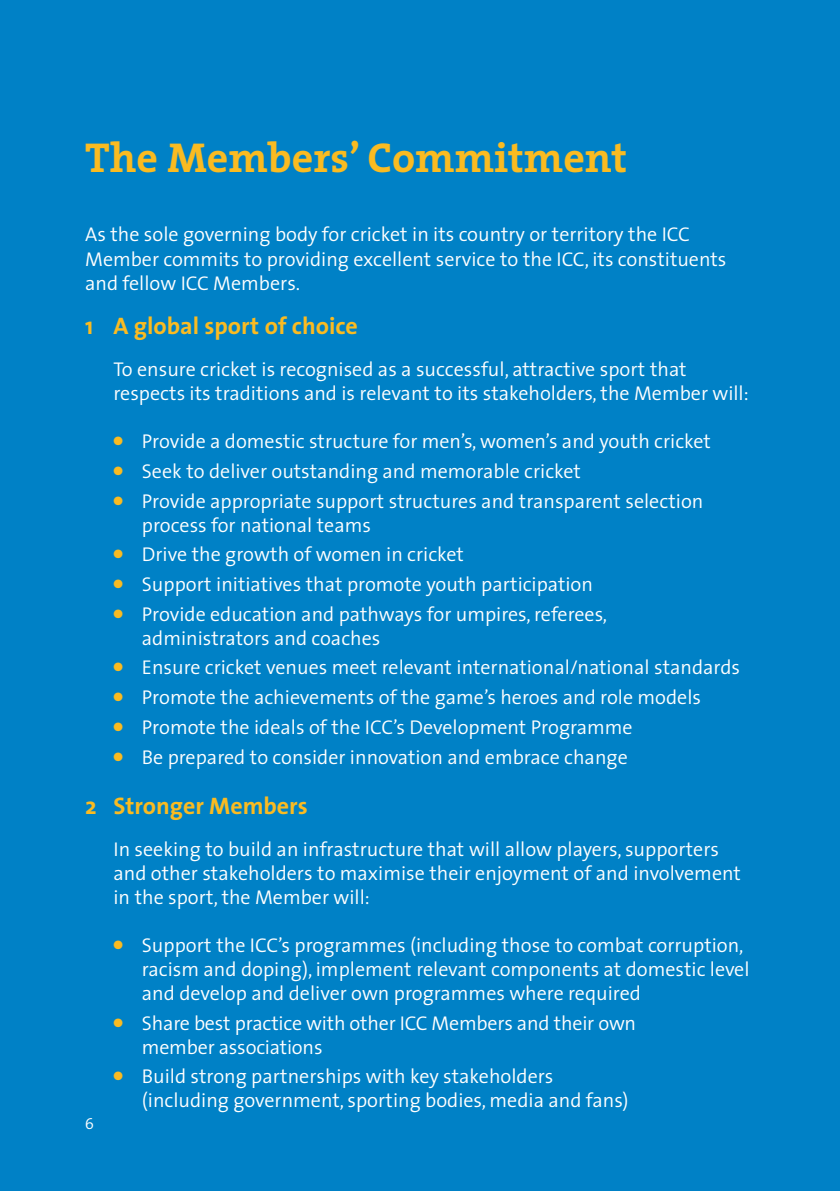
<style>
.page{position:relative;width:840px;height:1191px;background:#fff}
.page>*{position:absolute;margin:0;border:0;box-sizing:border-box;transform-origin:0 0}
.t1{font:700 42px "The Serif";color:#fabb21}
.t2{font:700 24px "The Sans";color:#fabb21}
.t3{font:300 20px/24px "The Sans";color:#fff}
.t4{font:16px "The Sans Semi Light Expert";color:#fff}
.s1{color:#fabb21}
</style>
<div class="page">
<div style="left:0;top:0;width:839px;height:1191px;background:#0081c6"></div>
<h1 class="t1" style="left:85px;top:123px;width:543px">The Members’ Commitment</h1>
<p class="t3" style="left:85px;top:222px;width:642px">As the sole governing body for cricket in its country or territory the ICC<br>Member commits to providing excellent service to the ICC, its constituents and fellow ICC Members.</p>
<p class="t2" style="left:85px;top:306px;width:274px">1 A global sport of choice</p>
<p class="t3" style="left:113px;top:357px;width:636px">To ensure cricket is recognised as a successful, attractive sport that respects its traditions and is relevant to its stakeholders, the Member will:</p>
<p class="t3" style="left:113px;top:429px;width:598px"><span class="s1">●</span> Provide a domestic structure for men’s, women’s and youth cricket</p>
<p class="t3" style="left:113px;top:458px;width:468px"><span class="s1">●</span> Seek to deliver outstanding and memorable cricket</p>
<p class="t3" style="left:142px;top:488px;width:562px;text-indent:-28px"><span class="s1">●</span> Provide appropriate support structures and transparent selection process for national teams</p>
<p class="t3" style="left:113px;top:542px;width:352px"><span class="s1">●</span> Drive the growth of women in cricket</p>
<p class="t3" style="left:113px;top:571px;width:481px"><span class="s1">●</span> Support initiatives that promote youth participation</p>
<p class="t3" style="left:142px;top:601px;width:466px;text-indent:-28px"><span class="s1">●</span> Provide education and pathways for umpires, referees, administrators and coaches</p>
<p class="t3" style="left:113px;top:655px;width:627px"><span class="s1">●</span> Ensure cricket venues meet relevant international/national standards</p>
<p class="t3" style="left:113px;top:685px;width:588px"><span class="s1">●</span> Promote the achievements of the game’s heroes and role models</p>
<p class="t3" style="left:113px;top:714px;width:520px"><span class="s1">●</span> Promote the ideals of the ICC’s Development Programme</p>
<p class="t3" style="left:113px;top:744px;width:515px"><span class="s1">●</span> Be prepared to consider innovation and embrace change</p>
<p class="t2" style="left:85px;top:785px;width:224px">2 Stronger Members</p>
<p class="t3" style="left:113px;top:836px;width:628px">In seeking to build an infrastructure that will allow players, supporters and other stakeholders to maximise their enjoyment of and involvement in the sport, the Member will:</p>
<p class="t3" style="left:142px;top:932px;width:609px;text-indent:-28px"><span class="s1">●</span> Support the ICC’s programmes (including those to combat corruption, racism and doping), implement relevant components at domestic level and develop and deliver own programmes where required</p>
<p class="t3" style="left:142px;top:1010px;width:495px;text-indent:-28px"><span class="s1">●</span> Share best practice with other ICC Members and their own member associations</p>
<p class="t3" style="left:142px;top:1064px;width:488px;text-indent:-28px"><span class="s1">●</span> Build strong partnerships with key stakeholders (including government, sporting bodies, media and fans)</p>
<p class="t4" style="left:85px;top:1110px;width:10px">6</p>
</div>
